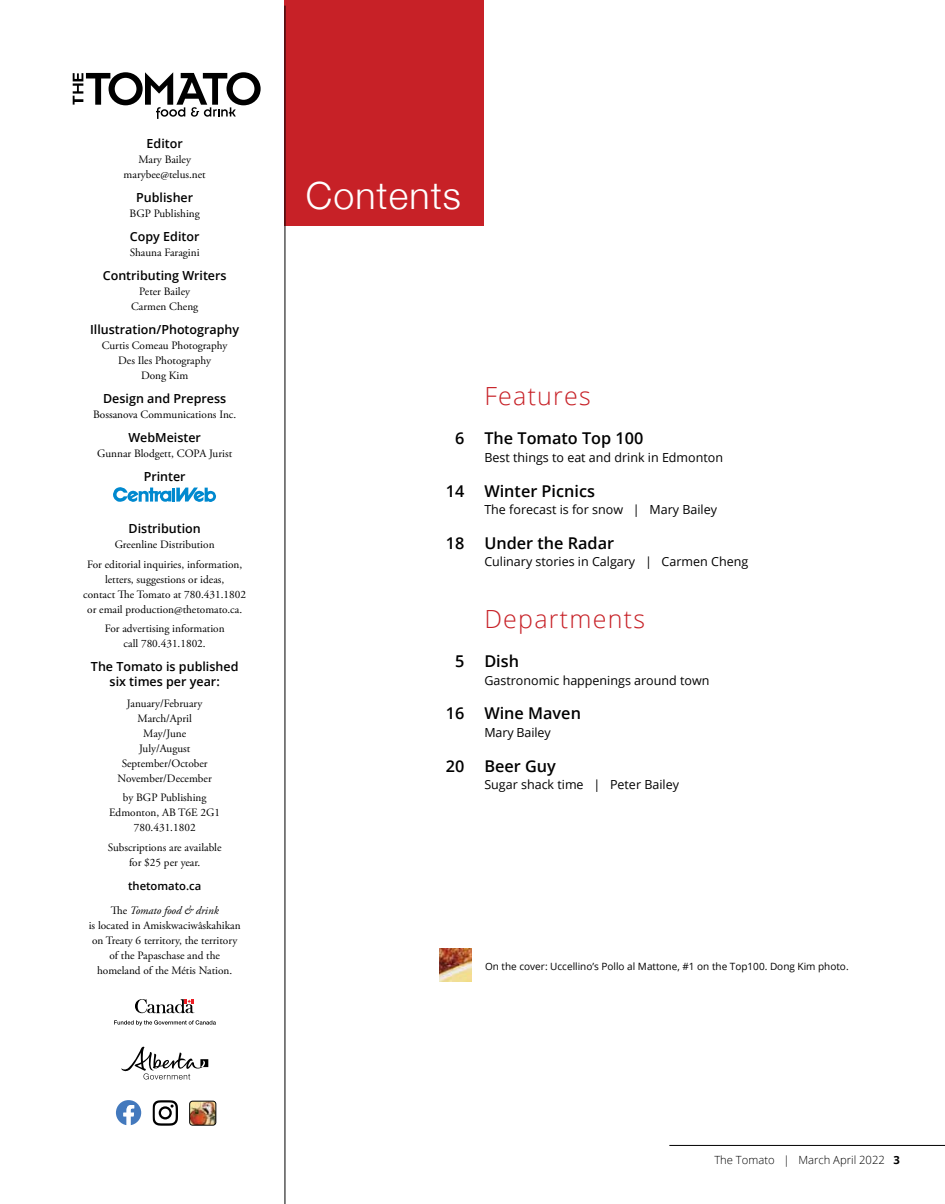
<style>
.page{position:relative;width:945px;height:1204px;background:#fff}
.page>*{position:absolute;margin:0;border:0;box-sizing:border-box;transform-origin:0 0}
.t1{font:300 37.5px "Helvetica Neue";letter-spacing:.03em;color:#fff}
.t2{font:300 25px "Open Sans";letter-spacing:.05em;color:#c72127}
.t3{font:600 16.25px "Open Sans";color:#000}
.t4{font:12.5px "Open Sans";color:#000}
.t5{font:600 12.5px/15px "Open Sans";color:#000;text-align:center}
.t6{font:11.25px/15px "Adobe Garamond Pro";color:#000;text-align:center}
.t7{font:300 11.25px "Open Sans";color:#000}
.t8{font:600 11.25px "Open Sans";color:#000}
.t9{font:10px "Open Sans";color:#000}
.s1{font-style:italic}
.s2{font-weight:700}
</style>
<div class="page">
<hr style="left:669px;top:1145px;width:276px;height:1px;background:#000">
<img style="left:439px;top:948px;width:33px;height:34px">
<div style="left:284px;top:0;width:200px;height:226px;background:#c72127"></div>
<svg style="left:113px;top:487px;width:103px;height:15px"></svg>
<svg style="left:73px;top:72px;width:188px;height:47px"></svg>
<svg style="left:152px;top:1100px;width:26px;height:25px"></svg>
<img style="left:190px;top:1101px;width:26px;height:24px">
<div style="left:190px;top:1101px;width:26px;height:24px;border:1px solid #000;border-radius:3px"></div>
<svg style="left:116px;top:1100px;width:25px;height:25px"></svg>
<svg style="left:121px;top:1046px;width:87px;height:33px"></svg>
<svg style="left:114px;top:1020px;width:102px;height:5px"></svg>
<svg style="left:135px;top:999px;width:59px;height:14px"></svg>
<hr style="left:285px;top:6px;width:1px;height:1198px;background:#000">
<p class="t5" style="left:147px;top:135px;width:38px">Editor</p>
<p class="t6" style="left:124px;top:152px;width:84px">Mary Bailey marybee@telus.net</p>
<p class="t5" style="left:136px;top:189px;width:59px">Publisher</p>
<p class="t6" style="left:130px;top:206px;width:72px">BGP Publishing</p>
<p class="t5" style="left:130px;top:228px;width:71px">Copy Editor</p>
<p class="t6" style="left:130px;top:245px;width:71px">Shauna Faragini</p>
<p class="t5" style="left:103px;top:267px;width:125px">Contributing Writers</p>
<p class="t6" style="left:131px;top:284px;width:69px">Peter Bailey<br>Carmen Cheng</p>
<p class="t5" style="left:90px;top:321px;width:151px">Illustration/Photography</p>
<p class="t6" style="left:102px;top:338px;width:127px">Curtis Comeau Photography<br>Des Iles Photography<br>Dong Kim</p>
<p class="t5" style="left:103px;top:390px;width:125px">Design and Prepress</p>
<p class="t6" style="left:93px;top:407px;width:145px">Bossanova Communications Inc.</p>
<p class="t5" style="left:128px;top:429px;width:74px">WebMeister</p>
<p class="t6" style="left:97px;top:446px;width:136px">Gunnar Blodgett, COPA Jurist</p>
<p class="t5" style="left:144px;top:468px;width:43px">Printer</p>
<p class="t5" style="left:129px;top:521px;width:74px">Distribution</p>
<p class="t6" style="left:87px;top:535px;width:156px;line-height:19.5px">Greenline Distribution<br>For editorial inquiries, information,</p>
<p class="t6" style="left:83px;top:572px;width:164px">letters, suggestions or ideas,<br>contact The Tomato at 780.431.1802 or email production@thetomato.ca.</p>
<p class="t6" style="left:105px;top:621px;width:121px">For advertising information call 780.431.1802.</p>
<p class="t5" style="left:91px;top:659px;width:149px">The Tomato is published six times per year:</p>
<p class="t6" style="left:118px;top:696px;width:96px">January/February<br>March/April<br>May/June<br>July/August<br>September/October<br>November/December</p>
<p class="t6" style="left:109px;top:790px;width:113px">by BGP Publishing<br>Edmonton, AB T6E 2G1<br>780.431.1802</p>
<p class="t6" style="left:108px;top:840px;width:115px">Subscriptions are available for $25 per year.</p>
<p class="t8" style="left:128px;top:878px;width:75px">thetomato.ca</p>
<p class="t6" style="left:89px;top:903px;width:153px">The <span class="s1">Tomato food &amp; drink<br></span>is located in Amiskwaciwâskahikan on Treaty 6 territory, the territory of the Papaschase and the homeland of the Métis Nation.</p>
<h1 class="t1" style="left:306px;top:165px;width:157px">Contents</h1>
<h2 class="t2" style="left:484px;top:379px;width:108px">Features</h2>
<h3 class="t3" style="left:455px;top:427px;width:190px">6 The Tomato Top 100</h3>
<p class="t4" style="left:484px;top:449px;width:240px">Best things to eat and drink in Edmonton</p>
<h3 class="t3" style="left:446px;top:480px;width:151px">14 Winter Picnics</h3>
<p class="t4" style="left:484px;top:501px;width:234px">The forecast is for snow | Mary Bailey</p>
<h3 class="t3" style="left:446px;top:532px;width:170px">18 Under the Radar</h3>
<p class="t4" style="left:484px;top:553px;width:265px">Culinary stories in Calgary | Carmen Cheng</p>
<h2 class="t2" style="left:484px;top:602px;width:162px">Departments</h2>
<h3 class="t3" style="left:455px;top:650px;width:65px">5 Dish</h3>
<p class="t4" style="left:484px;top:671px;width:227px">Gastronomic happenings around town</p>
<h3 class="t3" style="left:446px;top:702px;width:137px">16 Wine Maven</h3>
<p class="t4" style="left:484px;top:724px;width:68px">Mary Bailey</p>
<h3 class="t3" style="left:446px;top:755px;width:112px">20 Beer Guy</h3>
<p class="t4" style="left:484px;top:776px;width:196px">Sugar shack time | Peter Bailey</p>
<p class="t9" style="left:485px;top:959px;width:365px">On the cover: Uccellino’s Pollo al Mattone, #1 on the Top100. Dong Kim photo.</p>
<p class="t7" style="left:714px;top:1152px;width:187px">The Tomato | March April 2022 <span class="s2">3</span></p>
</div>
